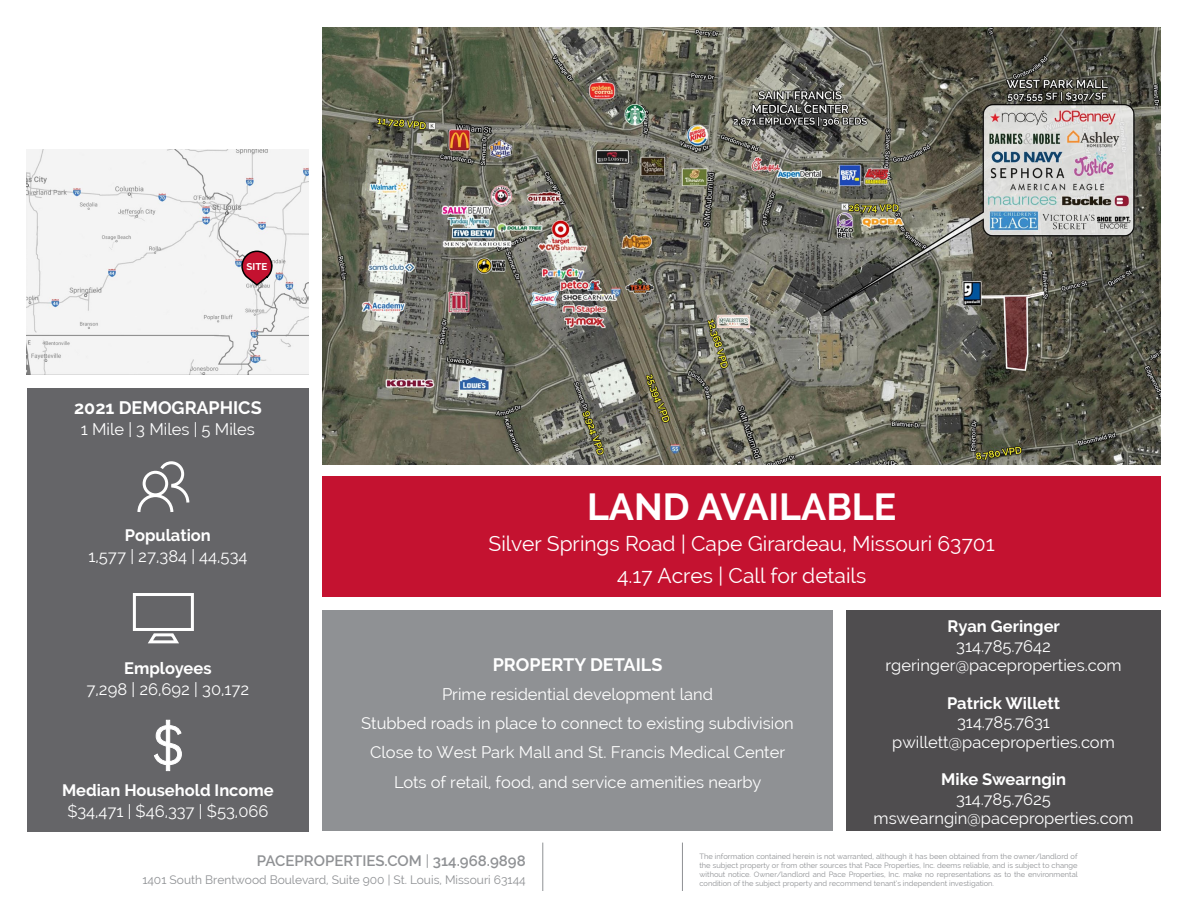
<style>
.page{position:relative;width:1188px;height:918px;background:#fff}
.page>*{position:absolute;margin:0;border:0;box-sizing:border-box;transform-origin:0 0}
.t1{font:700 37.5px "Raleway";color:#fff}
.t2{font:21px/31.5px "Raleway";color:#fff;text-align:center}
.t3{font:700 18px "Raleway";color:#fff}
.t4{font:16.5px/19.5px "Raleway";color:#fff;text-align:center}
.t5{font:700 16.5px "Raleway";color:#fff}
.t6{font:600 15px "Raleway";color:#8f9194}
.t7{font:12px "Raleway";color:#8f9194}
.t8{font:700 9.75px "Raleway";color:#fff}
.t9{font:7.5px/9px "Raleway";color:#8f9194;text-align:justify}
.s1{font-weight:400}
</style>
<div class="page">
<img style="left:322px;top:27px;width:839px;height:437px">
<div style="left:27px;top:388px;width:282px;height:443px;background:#656568"></div>
<svg style="left:137px;top:461px;width:53px;height:51px"></svg>
<div style="left:133px;top:593px;width:61px;height:38px;border:3px solid #fff"></div>
<svg style="left:148px;top:633px;width:31px;height:11px"></svg>
<svg style="left:154px;top:720px;width:28px;height:51px"></svg>
<div style="left:322px;top:476px;width:839px;height:121px;background:#c41230"></div>
<div style="left:322px;top:610px;width:511px;height:221px;background:#8f9194"></div>
<div style="left:846px;top:610px;width:315px;height:221px;background:#4f4d4f"></div>
<hr style="left:542px;top:843px;width:1px;height:48px;background:#8f9194">
<hr style="left:682px;top:843px;width:1px;height:48px;background:#8f9194">
<img style="left:27px;top:150px;width:282px;height:225px">
<svg style="left:241px;top:250px;width:32px;height:37px"></svg>
<p class="t8" style="left:247px;top:261px;width:22px">SITE</p>
<p class="t3" style="left:74px;top:398px;width:189px">2021 DEMOGRAPHICS</p>
<p class="t4" style="left:81px;top:420px;width:176px">1 Mile | 3 Miles | 5 Miles</p>
<p class="t5" style="left:125px;top:526px;width:87px">Population</p>
<p class="t4" style="left:88px;top:546px;width:161px">1,577 | 27,384 | 44,534</p>
<p class="t5" style="left:124px;top:659px;width:89px">Employees</p>
<p class="t4" style="left:86px;top:679px;width:164px">7,298 | 26,692 | 30,172</p>
<p class="t5" style="left:62px;top:781px;width:213px">Median Household Income</p>
<p class="t4" style="left:67px;top:802px;width:203px">$34,471 | $46,337 | $53,066</p>
<h1 class="t1" style="left:587px;top:485px;width:311px">LAND AVAILABLE</h1>
<p class="t2" style="left:489px;top:528px;width:508px">Silver Springs Road | Cape Girardeau, Missouri 63701<br>4.17 Acres | Call for details</p>
<p class="t5" style="left:948px;top:617px;width:114px">Ryan Geringer</p>
<p class="t4" style="left:885px;top:636px;width:238px">314.785.7642 rgeringer@paceproperties.com</p>
<p class="t5" style="left:947px;top:694px;width:114px">Patrick Willett</p>
<p class="t4" style="left:892px;top:713px;width:224px">314.785.7631 pwillett@paceproperties.com</p>
<p class="t5" style="left:941px;top:770px;width:126px">Mike Swearngin</p>
<p class="t4" style="left:874px;top:789px;width:262px">314.785.7625 mswearngin@paceproperties.com</p>
<p class="t3" style="left:493px;top:654px;width:171px">PROPERTY DETAILS</p>
<p class="t4" style="left:361px;top:679px;width:434px;line-height:29.2px">Prime residential development land<br>Stubbed roads in place to connect to existing subdivision Close to West Park Mall and St. Francis Medical Center Lots of retail, food, and service amenities nearby</p>
<p class="t6" style="left:257px;top:852px;width:270px">PACEPROPERTIES.COM <span class="s1">|</span> 314.968.9898</p>
<p class="t7" style="left:142px;top:873px;width:385px">1401 South Brentwood Boulevard, Suite 900 | St. Louis, Missouri 63144</p>
<p class="t9" style="left:699px;top:852px;width:380px">The information contained herein is not warranted, although it has been obtained from the owner/landlord of the subject property or from other sources that Pace Properties, Inc. deems reliable, and is subject to change without notice. Owner/landlord and Pace Properties, Inc. make no representations as to the environmental condition of the subject property and recommend tenant’s independent investigation.</p>
</div>
